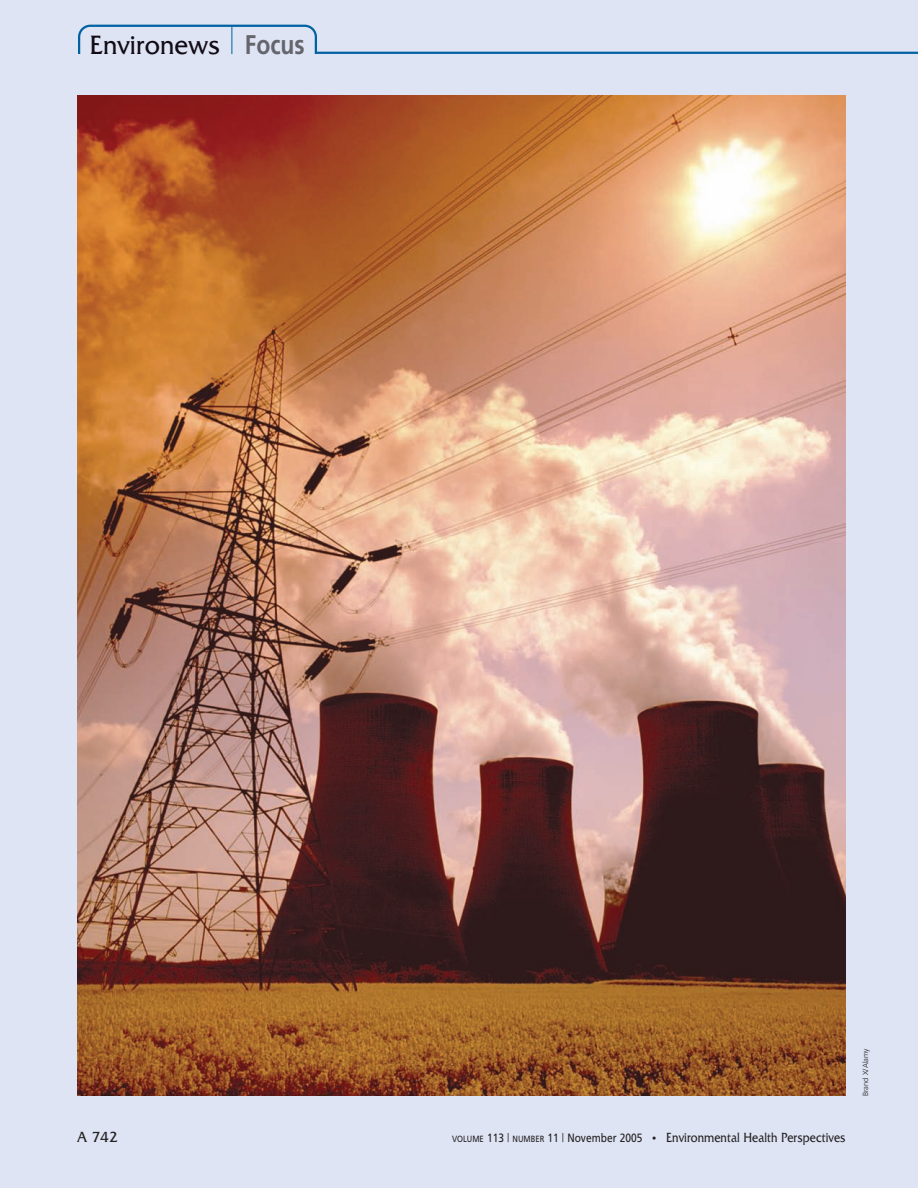
<style>
.page{position:relative;width:918px;height:1188px;background:#dee4f3}
.page>*{position:absolute;margin:0;border:0;box-sizing:border-box;transform-origin:0 0}
.t1{font:27px "Friz Quadrata IT Cby BT";color:#120b16;scale:.95 1}
.t2{font:15px "Friz Quadrata IT Cby BT";color:#231f20}
.t3{font:13.5px "Friz Quadrata IT Cby BT";color:#231f20;scale:.85 1}
.t4{font:300 7.5px "Frutiger";color:#231f20}
.s1{font-family:"Frutiger";font-weight:700;color:#65656e}
.s2{font-family:"Frutiger";font-size:9px}
.s3{font-family:"Frutiger";font-size:12px}
.s4{font-family:"Frutiger";font-weight:300;font-size:12px}
.s5{font-size:10.5px}
</style>
<div class="page">
<hr style="left:317px;top:52px;width:601px;height:2px;background:#0062a2">
<svg style="left:78px;top:24px;width:240px;height:30px"></svg>
<img style="left:77px;top:95px;width:769px;height:1000px">
<h1 class="t1" style="left:90px;top:35px;width:228px">Environews <span class="s1">Focus</span></h1>
<p class="t2" style="left:78px;top:1131px;width:42px">A 742</p>
<p class="t3" style="left:452px;top:1132px;width:465px"><span class="s2">VOLUME</span> <span class="s3">113</span> <span class="s4">|</span> <span class="s2">NUMBER</span> <span class="s3">11</span> <span class="s4">|</span> <span class="s3">November 2005</span> <span class="s5">•</span> Environmental Health Perspectives</p>
<p class="t4" style="left:862px;top:1096px;width:49px;rotate:-90deg">Brand X/Alamy</p>
</div>
